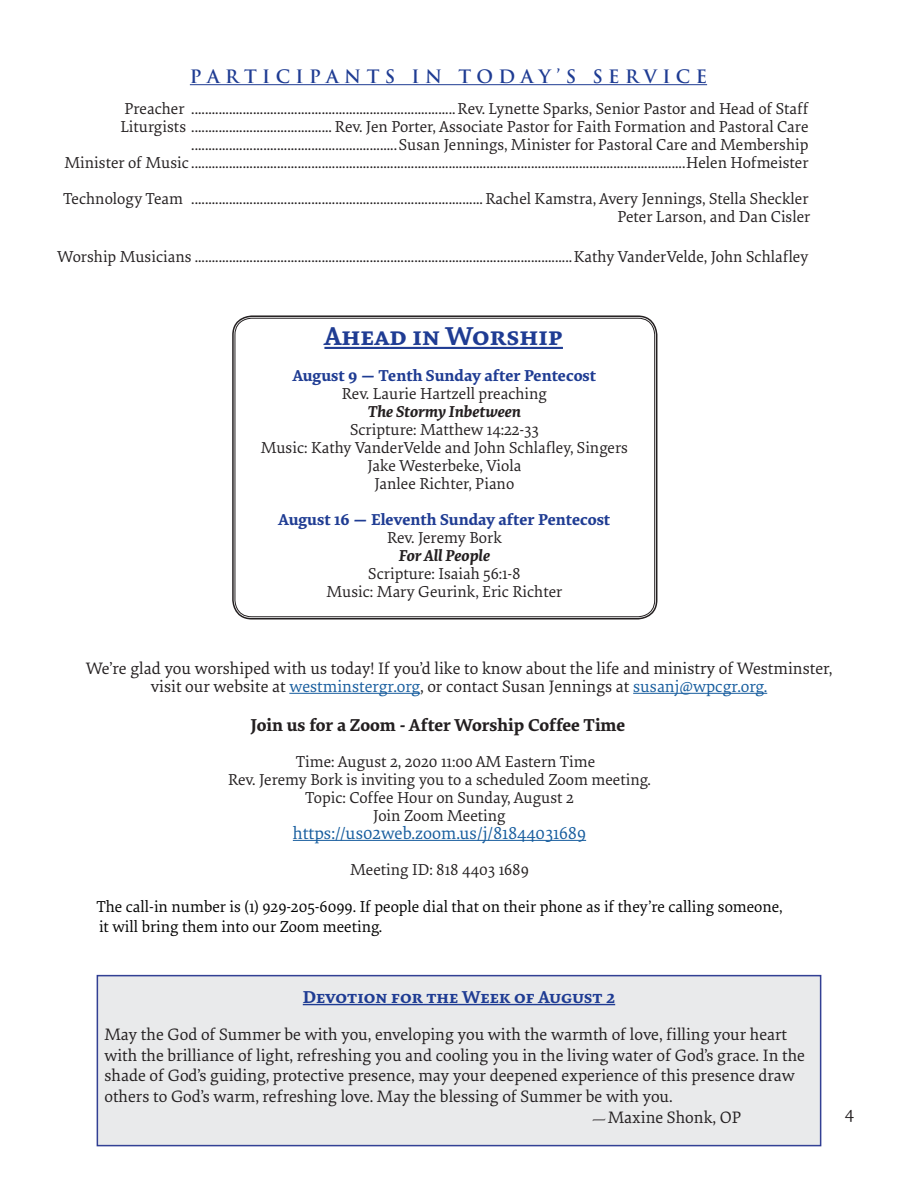
<style>
.page{position:relative;width:918px;height:1188px;background:#fff}
.page>*{position:absolute;margin:0;border:0;box-sizing:border-box;transform-origin:0 0}
.t1{font:700 27px "Elena";color:#1f3c93}
.t2{font:700 18px "Elena";color:#231f20}
.t3{font:18px "Elena";color:#175d9e}
.t4{font:700 18px "Trajan Pro";letter-spacing:.3em;color:#1f3c93}
.t5{font:700 18px "Elena";color:#1f3c93}
.t6{font:18px "Elena";color:#231f20}
.t7{font:17.25px/20.7px "Elena";color:#231f20}
.t8{font:16.5px "Elena";color:#231f20}
.t9{font:16.5px "Elena";color:#000}
.t10{font:16.5px "Elena";letter-spacing:-.02em;color:#231f20}
.t11{font:700 16.5px "Elena";letter-spacing:-.015em;color:#1f3c93}
.t12{font:italic 700 16.5px "Elena";color:#231f20}
.s1{color:#175d9e}
.s2{font-family:"Cochin"}
</style>
<div class="page">
<hr style="left:190px;top:84px;width:517px;height:1px;background:#1f3c93">
<hr style="left:289px;top:693px;width:131px;height:1px;background:#175d9e">
<hr style="left:633px;top:693px;width:134px;height:1px;background:#175d9e">
<hr style="left:293px;top:840px;width:293px;height:1px;background:#175d9e">
<div style="left:97px;top:975px;width:724px;height:171px;background:#e9eaeb"></div>
<hr style="left:324px;top:347px;width:239px;height:2px;background:#1f3c93">
<div style="left:232px;top:315px;width:425px;height:305px;border:2px solid #231f20;border-radius:19px"></div>
<div style="left:235px;top:318px;width:420px;height:299px;border:1px solid #231f20;border-radius:17px"></div>
<p class="t4" style="left:190px;top:65px;width:519px">PARTICIPANTS IN TODAY’S SERVICE</p>
<p class="t8" style="left:125px;top:98px;width:686px">Preacher .............................................................................Rev. Lynette Sparks, Senior Pastor and Head of Staff</p>
<p class="t10" style="left:120px;top:116px;width:690px">Liturgists ......................................... Rev. Jen Porter, Associate Pastor for Faith Formation and Pastoral Care</p>
<p class="t8" style="left:191px;top:134px;width:619px">............................................................Susan Jennings, Minister for Pastoral Care and Membership</p>
<p class="t8" style="left:65px;top:152px;width:746px">Minister of Music ................................................................................................................................................Helen Hofmeister</p>
<p class="t8" style="left:63px;top:188px;width:747px">Technology Team .....................................................................................Rachel Kamstra, Avery Jennings, Stella Sheckler</p>
<p class="t8" style="left:617px;top:206px;width:195px">Peter Larson, and Dan Cisler</p>
<p class="t8" style="left:57px;top:245px;width:753px">Worship Musicians ..............................................................................................................Kathy VanderVelde, John Schlafley</p>
<p class="t1" style="left:324px;top:316px;width:240px">Ahead in Worship</p>
<p class="t11" style="left:293px;top:363px;width:305px">August 9 — Tenth Sunday after Pentecost</p>
<p class="t8" style="left:342px;top:383px;width:207px">Rev. Laurie Hartzell preaching</p>
<p class="t12" style="left:368px;top:399px;width:155px">The Stormy Inbetween</p>
<p class="t8" style="left:350px;top:419px;width:190px">Scripture: Matthew 14:22-33</p>
<p class="t8" style="left:261px;top:437px;width:369px">Music: Kathy VanderVelde and John Schlafley, Singers</p>
<p class="t8" style="left:368px;top:455px;width:155px">Jake Westerbeke, Viola</p>
<p class="t8" style="left:375px;top:473px;width:141px">Janlee Richter, Piano</p>
<p class="t11" style="left:279px;top:507px;width:333px">August 16 — Eleventh Sunday after Pentecost</p>
<p class="t8" style="left:387px;top:527px;width:116px">Rev. Jeremy Bork</p>
<p class="t12" style="left:399px;top:543px;width:93px">For All People</p>
<p class="t8" style="left:368px;top:563px;width:154px">Scripture: Isaiah 56:1-8</p>
<p class="t8" style="left:327px;top:581px;width:237px">Music: Mary Geurink, Eric Richter</p>
<p class="t7" style="left:86px;top:657px;width:748px">We’re glad you worshiped with us today! If you’d like to know about the life and ministry of Westminster,</p>
<p class="t7" style="left:151px;top:675px;width:618px">visit our website at <span class="s1">westminstergr.org</span>, or contact Susan Jennings at <span class="s1">susanj@wpcgr.org.</span></p>
<p class="t2" style="left:251px;top:711px;width:376px">Join us for a Zoom - After Worship Coffee Time</p>
<p class="t8" style="left:296px;top:750px;width:301px">Time: August 2, 2020 11:00 AM Eastern Time</p>
<p class="t8" style="left:228px;top:768px;width:424px">Rev. Jeremy Bork is inviting you to a scheduled Zoom meeting.</p>
<p class="t8" style="left:305px;top:786px;width:270px">Topic: Coffee Hour on Sunday, August 2</p>
<p class="t8" style="left:373px;top:804px;width:134px">Join Zoom Meeting</p>
<p class="t3" style="left:293px;top:820px;width:295px">https://us02web.zoom.us/j/81844031689</p>
<p class="t8" style="left:350px;top:858px;width:180px">Meeting ID: 818 4403 1689</p>
<p class="t9" style="left:96px;top:895px;width:688px">The call-in number is (1) 929-205-6099. If people dial that on their phone as if they’re calling someone,</p>
<p class="t9" style="left:99px;top:915px;width:285px">it will bring them into our Zoom meeting.</p>
<p class="t5" style="left:303px;top:983px;width:314px">Devotion for the Week of August 2</p>
<p class="t7" style="left:104px;top:1023px;width:702px">May the God of Summer be with you, enveloping you with the warmth of love, filling your heart with the brilliance of light, refreshing you and cooling you in the living water of God’s grace. In the shade of God’s guiding, protective presence, may your deepened experience of this presence draw others to God’s warm, refreshing love. May the blessing of Summer be with you.</p>
<p class="t7" style="left:590px;top:1106px;width:152px"><span class="s2">—</span>Maxine Shonk, OP</p>
<p class="t6" style="left:845px;top:1101px;width:11px">4</p>
</div>
